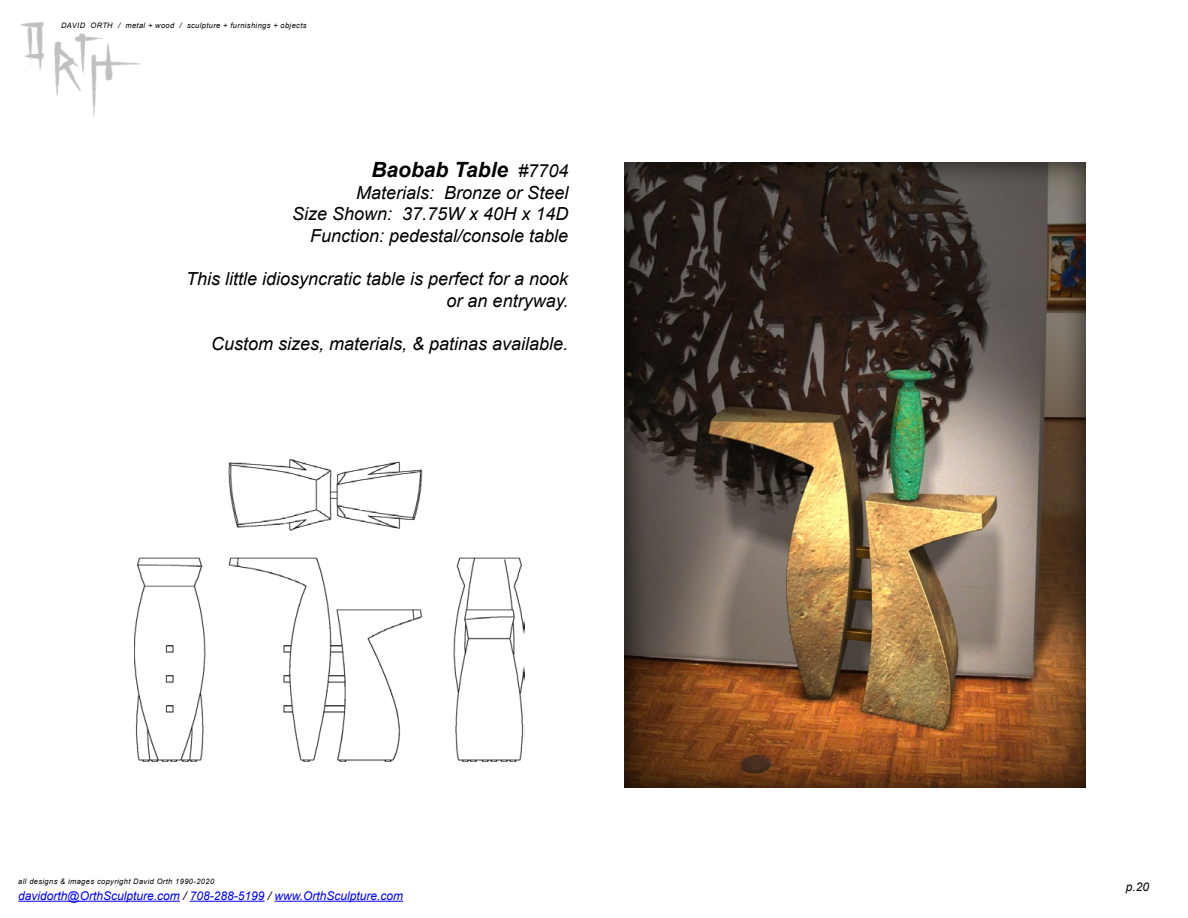
<style>
.page{position:relative;width:1188px;height:918px;background:#fff}
.page>*{position:absolute;margin:0;border:0;box-sizing:border-box;transform-origin:0 0}
.t1{font:italic 700 21px "Arial";color:#000}
.t2{font:italic 18px/21.6px "Arial";color:#000;text-align:right}
.t3{font:italic 12px "Arial";color:#00f}
.t4{font:italic 12px "Arial";color:#000}
.t5{font:italic 7.5px "Arial";letter-spacing:.05em;color:#000}
.s1{font-weight:400;font-size:18px}
.s2{color:#000}
</style>
<div class="page">
<img style="left:20px;top:23px;width:120px;height:94px">
<hr style="left:18px;top:901px;width:162px;height:1px;background:#00f">
<hr style="left:190px;top:901px;width:75px;height:1px;background:#00f">
<hr style="left:275px;top:901px;width:128px;height:1px;background:#00f">
<div style="left:611px;top:152px;width:487px;height:636px;background:#000;opacity:.75"></div>
<img style="left:135px;top:459px;width:390px;height:303px">
<p class="t5" style="left:61px;top:21px;width:247px">DAVID ORTH / metal + wood / sculpture + furnishings + objects</p>
<p class="t1" style="left:371px;top:156px;width:198px">Baobab Table <span class="s1">#7704</span></p>
<p class="t2" style="left:292px;top:182px;width:278px">Materials: Bronze or Steel<br>Size Shown: 37.75W x 40H x 14D<br>Function: pedestal/console table</p>
<p class="t2" style="left:186px;top:268px;width:384px">This little idiosyncratic table is perfect for a nook or an entryway.</p>
<p class="t2" style="left:211px;top:333px;width:359px">Custom sizes, materials, &amp; patinas available.</p>
<p class="t5" style="left:18px;top:876px;width:197px">all designs &amp; images copyright David Orth 1990-2020</p>
<p class="t3" style="left:18px;top:888px;width:387px">davidorth@OrthSculpture.com <span class="s2">/</span> 708-288-5199 <span class="s2">/</span> www.OrthSculpture.com</p>
<p class="t4" style="left:1126px;top:879px;width:25px">p.20</p>
</div>
